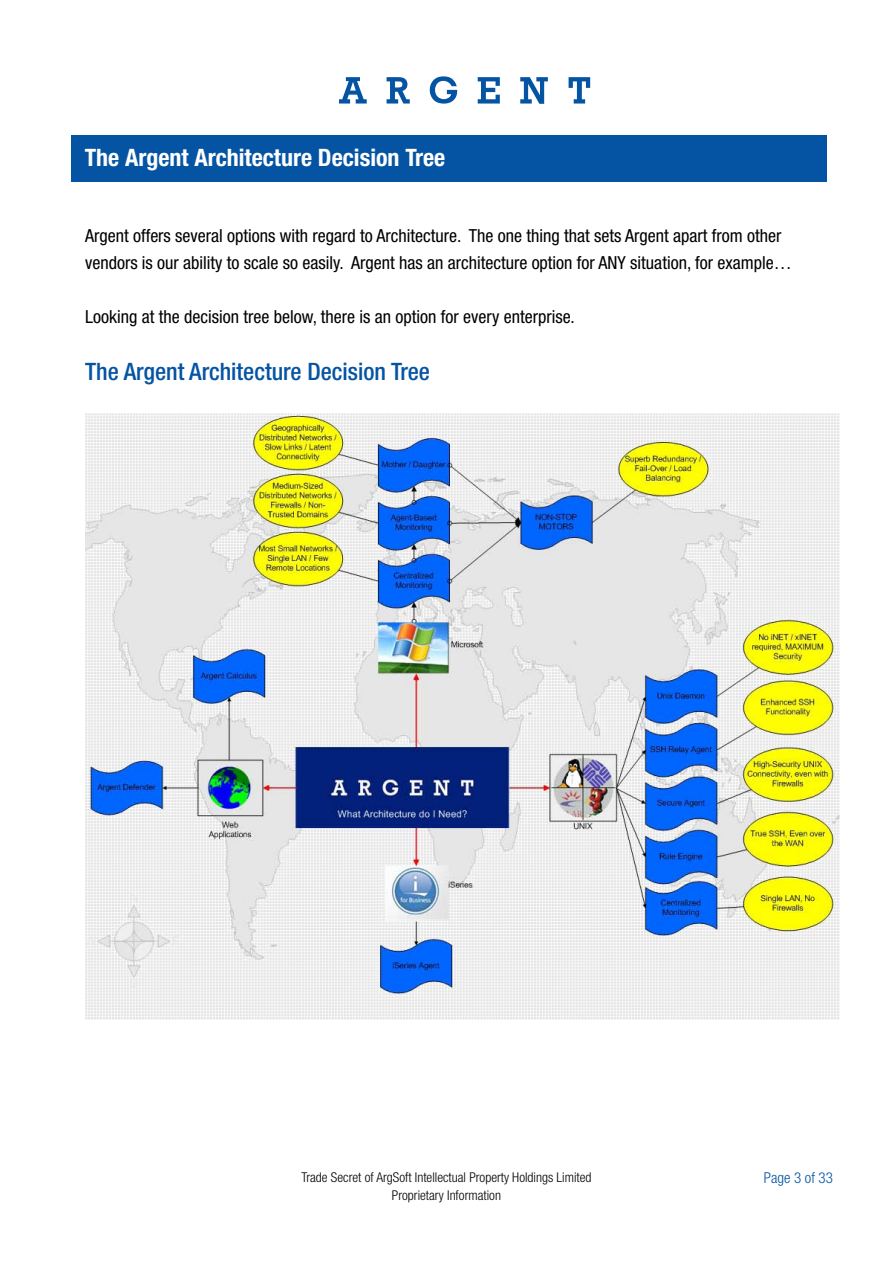
<style>
.page{position:relative;width:893px;height:1263px;background:#fff}
.page>*{position:absolute;margin:0;border:0;box-sizing:border-box;transform-origin:0 0}
.t1{font:500 condensed 24px "Helvetica Neue";color:#0554a3}
.t2{font:700 condensed 24px "Helvetica Neue";color:#fff}
.t3{font:condensed 18px/27px "Helvetica Neue";color:#000}
.t4{font:300 condensed 15px "Helvetica Neue";color:#0554a3}
.t5{font:300 condensed 13.5px/18px "Helvetica Neue";color:#000;text-align:center}
</style>
<div class="page">
<div style="left:71px;top:135px;width:756px;height:46px;background:#0554a3"></div>
<svg style="left:430px;top:76px;width:27px;height:28px"></svg>
<svg style="left:339px;top:77px;width:28px;height:27px"></svg>
<svg style="left:569px;top:77px;width:21px;height:27px"></svg>
<svg style="left:520px;top:77px;width:28px;height:27px"></svg>
<svg style="left:478px;top:77px;width:22px;height:27px"></svg>
<svg style="left:387px;top:77px;width:23px;height:27px"></svg>
<img style="left:85px;top:413px;width:755px;height:606px">
<h1 class="t2" style="left:85px;top:143px;width:362px">The Argent Architecture Decision Tree</h1>
<p class="t3" style="left:85px;top:222px;width:708px">Argent offers several options with regard to Architecture. The one thing that sets Argent apart from other vendors is our ability to scale so easily. Argent has an architecture option for ANY situation, for example…</p>
<p class="t3" style="left:85px;top:303px;width:491px">Looking at the decision tree below, there is an option for every enterprise.</p>
<h1 class="t1" style="left:85px;top:357px;width:346px">The Argent Architecture Decision Tree</h1>
<p class="t5" style="left:301px;top:1168px;width:291px">Trade Secret of ArgSoft Intellectual Property Holdings Limited<br>Proprietary Information</p>
<p class="t4" style="left:764px;top:1169px;width:71px">Page 3 of 33</p>
</div>
